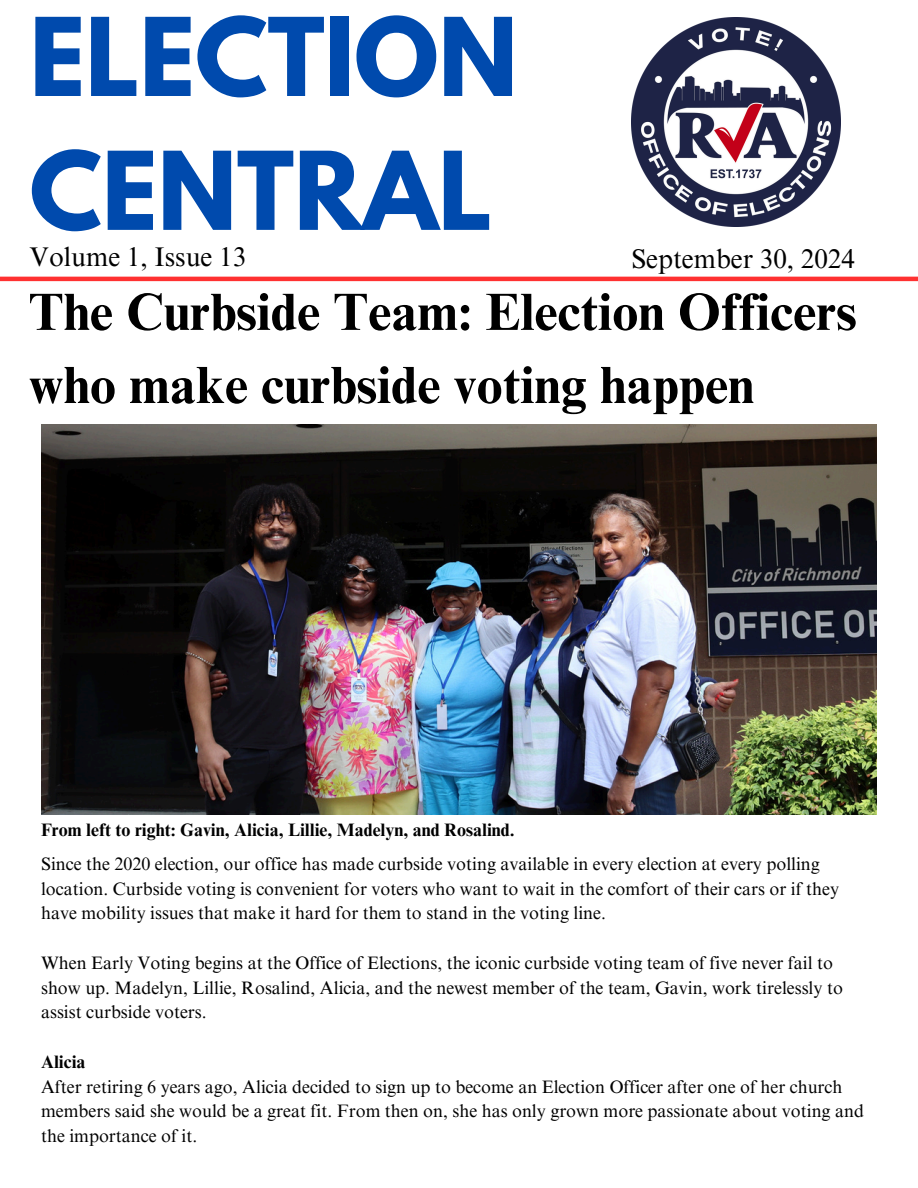
<style>
.page{position:relative;width:918px;height:1188px;background:#fff}
.page>*{position:absolute;margin:0;border:0;box-sizing:border-box;transform-origin:0 0}
.t1{font:700 96px/133.8px "League Spartan";color:#004aad}
.t2{font:700 52.5px/73.2px "Times NRMT Pro";color:#000}
.t3{font:27px "Times NRMT Pro";color:#000}
.t4{font:18px/24.8px "Times NRMT Pro";color:#000}
.t5{font:700 18px "Times NRMT Pro";color:#000}
</style>
<div class="page">
<img style="left:631px;top:18px;width:210px;height:209px">
<hr style="left:0;top:277px;width:918px;height:4px;background:#ff3131">
<img style="left:41px;top:425px;width:836px;height:389px">
<h3 class="t1" style="left:30px;top:3px;width:490px">ELECTION<br>CENTRAL</h3>
<h3 class="t3" style="left:30px;top:246px;width:218px">Volume 1, Issue 13</h3>
<h2 class="t3" style="left:631px;top:249px;width:225px">September 30, 2024</h2>
<p class="t2" style="left:29px;top:282px;width:829px">The Curbside Team: Election Officers who make curbside voting happen</p>
<h4 class="t5" style="left:41px;top:823px;width:475px">From left to right: Gavin, Alicia, Lillie, Madelyn, and Rosalind.</h4>
<p class="t4" style="left:41px;top:854px;width:799px">Since the 2020 election, our office has made curbside voting available in every election at every polling location. Curbside voting is convenient for voters who want to wait in the comfort of their cars or if they have mobility issues that make it hard for them to stand in the voting line.</p>
<p class="t4" style="left:41px;top:953px;width:803px">When Early Voting begins at the Office of Elections, the iconic curbside voting team of five never fail to show up. Madelyn, Lillie, Rosalind, Alicia, and the newest member of the team, Gavin, work tirelessly to assist curbside voters.</p>
<p class="t5" style="left:41px;top:1055px;width:46px">Alicia</p>
<p class="t4" style="left:41px;top:1076px;width:824px">After retiring 6 years ago, Alicia decided to sign up to become an Election Officer after one of her church members said she would be a great fit. From then on, she has only grown more passionate about voting and the importance of it.</p>
</div>
